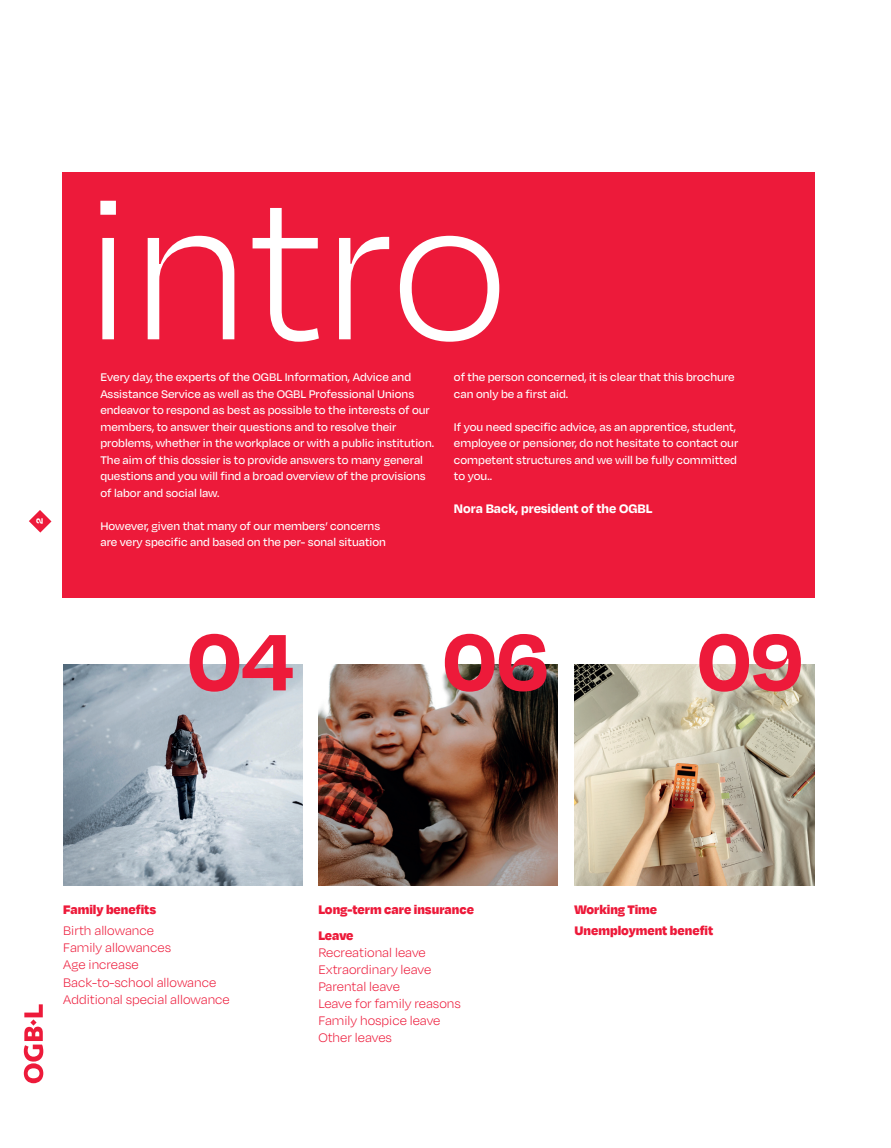
<style>
.page{position:relative;width:891px;height:1148px;background:#fff}
.page>*{position:absolute;margin:0;border:0;box-sizing:border-box;transform-origin:0 0}
.TOC___Page_Number__right_aligned{font:700 92.1px "Degular";color:#ed1a3a}
.Body_-_texte{font:300 14.25px/17.1px "Degular";color:#ed1a3a}
.Body_-_texte-2{font:900 14.25px "Degular";color:#ed1a3a}
.Body_-_texte-3{font:700 14.25px "Degular";color:#fff}
.Body_-_texte-4{font:500 12.75px/16.5px "Degular";color:#fff}
.t1{font:700 10.5px "Degular";color:#fff}
</style>
<div class="page">
<svg style="left:29px;top:510px;width:22px;height:22px"></svg>
<svg style="left:24px;top:1004px;width:19px;height:79px"></svg>
<div style="left:62px;top:172px;width:753px;height:425px;background:#ed1a3a"></div>
<svg style="left:100px;top:201px;width:399px;height:141px"></svg>
<img style="left:319px;top:664px;width:239px;height:221px">
<img style="left:574px;top:664px;width:240px;height:221px">
<img style="left:63px;top:664px;width:240px;height:221px">
<p class="t1" style="left:33px;top:524px;width:8px;rotate:-90deg">2</p>
<p class="Body_-_texte-4" style="left:100px;top:368px;width:331px">Every day, the experts of the OGBL Information, Advice and<br>Assistance Service as well as the OGBL Professional Unions endeavor to respond as best as possible to the interests of our</p>
<p class="Body_-_texte-4" style="left:100px;top:418px;width:335px">members, to answer their questions and to resolve their problems, whether in the workplace or with a public institution.</p>
<p class="Body_-_texte-4" style="left:100px;top:451px;width:327px">The aim of this dossier is to provide answers to many general questions and you will find a broad overview of the provisions of labor and social law.</p>
<p class="Body_-_texte-4" style="left:100px;top:517px;width:281px">However, given that many of our members’ concerns</p>
<p class="Body_-_texte-4" style="left:100px;top:533px;width:287px">are very specific and based on the per- sonal situation</p>
<p class="Body_-_texte-4" style="left:454px;top:368px;width:282px">of the person concerned, it is clear that this brochure</p>
<p class="Body_-_texte-4" style="left:454px;top:385px;width:116px">can only be a first aid.</p>
<p class="Body_-_texte-4" style="left:454px;top:418px;width:283px">If you need specific advice, as an apprentice, student,</p>
<p class="Body_-_texte-4" style="left:454px;top:434px;width:286px">employee or pensioner, do not hesitate to contact our</p>
<p class="Body_-_texte-4" style="left:454px;top:451px;width:284px">competent structures and we will be fully committed</p>
<p class="Body_-_texte-4" style="left:454px;top:467px;width:40px">to you..</p>
<p class="Body_-_texte-3" style="left:454px;top:500px;width:200px">Nora Back, president of the OGBL</p>
<p class="TOC___Page_Number__right_aligned" style="left:187px;top:603px;width:109px">04</p>
<p class="TOC___Page_Number__right_aligned" style="left:442px;top:603px;width:108px">06</p>
<p class="TOC___Page_Number__right_aligned" style="left:697px;top:603px;width:108px">09</p>
<p class="Body_-_texte-2" style="left:63px;top:900px;width:94px">Family benefits</p>
<p class="Body_-_texte" style="left:63px;top:921px;width:168px">Birth allowance<br>Family allowances<br>Age increase<br>Back-to-school allowance<br>Additional special allowance</p>
<p class="Body_-_texte-2" style="left:318px;top:900px;width:157px">Long-term care insurance</p>
<p class="Body_-_texte-2" style="left:318px;top:925px;width:37px">Leave</p>
<p class="Body_-_texte" style="left:318px;top:943px;width:109px">Recreational leave</p>
<p class="Body_-_texte" style="left:318px;top:960px;width:114px">Extraordinary leave</p>
<p class="Body_-_texte" style="left:318px;top:977px;width:83px">Parental leave</p>
<p class="Body_-_texte" style="left:318px;top:994px;width:144px">Leave for family reasons</p>
<p class="Body_-_texte" style="left:318px;top:1011px;width:124px">Family hospice leave</p>
<p class="Body_-_texte" style="left:318px;top:1028px;width:75px">Other leaves</p>
<p class="Body_-_texte-2" style="left:574px;top:900px;width:84px">Working Time</p>
<p class="Body_-_texte-2" style="left:574px;top:921px;width:140px">Unemployment benefit</p>
</div>
